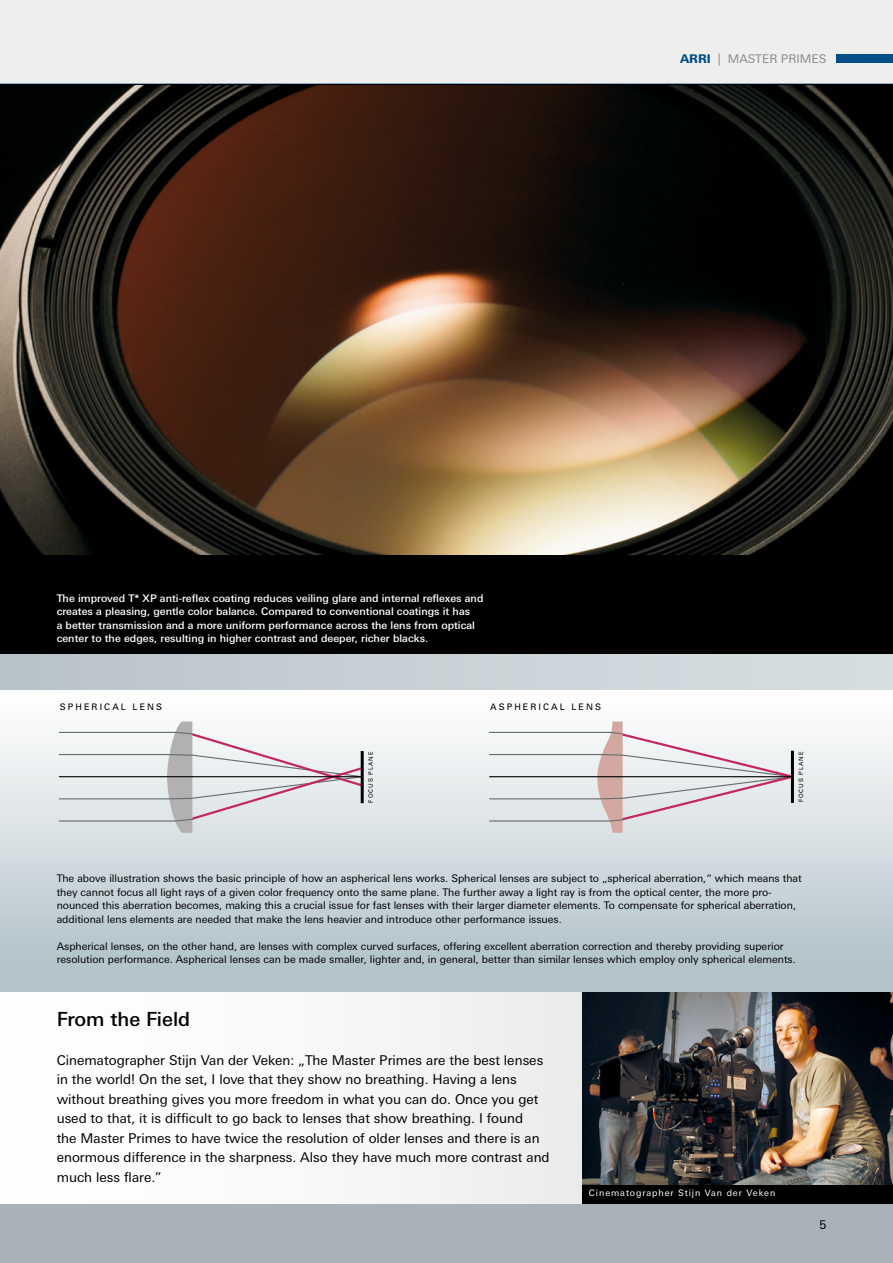
<style>
.page{position:relative;width:893px;height:1263px;background:#fff}
.page>*{position:absolute;margin:0;border:0;box-sizing:border-box;transform-origin:0 0}
.Headline_smal{font:500 19.5px "Linotype Univers Basic";color:#000}
.techn_specs{font:13.5px/19.5px "Linotype Univers Basic";color:#000}
.t1{font:12px "Linotype Univers Basic";color:#898a8c}
.t2{font:12px "Linotype Univers Basic";color:#000}
.Fließtext{font:10.5px/13.5px "Linotype Univers Basic";color:#000}
.Fließtext-2{font:500 10.5px/13.5px "Linotype Univers Basic";color:#fff}
.Fließtext-3{font:9px "Linotype Univers Basic";letter-spacing:.1em;color:#fff}
.t3{font:9px "Univers";letter-spacing:.23em;color:#000}
.t4{font:6px "Univers";letter-spacing:.15em;color:#000}
.s1{font-weight:800;color:#004e85}
</style>
<div class="page">
<div style="left:0;top:0;width:893px;height:84px;background:#eeeeed"></div>
<div style="left:0;top:1203px;width:893px;height:60px;background:#aab2b7"></div>
<div style="left:836px;top:54px;width:57px;height:8px;background:#004e85"></div>
<div style="left:0;top:84px;width:893px;height:571px;background:#000"></div>
<div style="left:0;top:655px;width:893px;height:35px;background:linear-gradient(to right,#b9c3c9,#d9dfe3)"></div>
<svg style="left:0;top:685px;width:893px;height:308px"></svg>
<div style="left:0;top:993px;width:709px;height:210px;background:linear-gradient(to bottom,#f7f6f6,#f7f6f6)"></div>
<img style="left:583px;top:993px;width:310px;height:192px">
<div style="left:583px;top:1185px;width:310px;height:19px;background:#000"></div>
<svg style="left:488px;top:721px;width:314px;height:112px"></svg>
<hr style="left:791px;top:751px;width:3px;height:52px;background:#000">
<svg style="left:58px;top:721px;width:313px;height:112px"></svg>
<hr style="left:59px;top:776px;width:303px;height:1px;background:#000">
<img style="left:0;top:85px;width:893px;height:469px">
<p class="t1" style="left:680px;top:52px;width:148px"><span class="s1">ARRI</span> | MASTER PRIMES</p>
<p class="Fließtext-2" style="left:57px;top:591px;width:428px">The improved T* XP anti-reflex coating reduces veiling glare and internal reflexes and creates a pleasing, gentle color balance. Compared to conventional coatings it has<br>a better transmission and a more uniform performance across the lens from optical center to the edges, resulting in higher contrast and deeper, richer blacks.</p>
<p class="t3" style="left:60px;top:701px;width:104px">SPHERICAL LENS</p>
<p class="t3" style="left:490px;top:701px;width:112px">ASPHERICAL LENS</p>
<p class="t4" style="left:367px;top:803px;width:53px;rotate:-90deg">FOCUS PLANE</p>
<p class="t4" style="left:797px;top:802px;width:53px;rotate:-90deg">FOCUS PLANE</p>
<p class="Fließtext" style="left:57px;top:871px;width:746px">The above illustration shows the basic principle of how an aspherical lens works. Spherical lenses are subject to „spherical aberration,“ which means that they cannot focus all light rays of a given color frequency onto the same plane. The further away a light ray is from the optical center, the more pro&shy;nounced this aberration becomes, making this a crucial issue for fast lenses with their larger diameter elements. To compensate for spherical aberration, additional lens elements are needed that make the lens heavier and introduce other performance issues.</p>
<p class="Fließtext" style="left:57px;top:939px;width:741px">Aspherical lenses, on the other hand, are lenses with complex curved surfaces, offering excellent aberration correction and thereby providing superior resolution performance. Aspherical lenses can be made smaller, lighter and, in general, better than similar lenses which employ only spherical elements.</p>
<p class="Headline_smal" style="left:57px;top:1007px;width:135px">From the Field</p>
<p class="techn_specs" style="left:57px;top:1050px;width:494px">Cinematographer Stijn Van der Veken: „The Master Primes are the best lenses in the world! On the set, I love that they show no breathing. Having a lens without breathing gives you more freedom in what you can do. Once you get used to that, it is difficult to go back to lenses that show breathing. I found<br>the Master Primes to have twice the resolution of older lenses and there is an enormous difference in the sharpness. Also they have much more contrast and much less flare.”</p>
<p class="Fließtext-3" style="left:589px;top:1188px;width:188px">Cinematographer Stijn Van der Veken</p>
<p class="t2" style="left:819px;top:1218px;width:8px">5</p>
</div>
